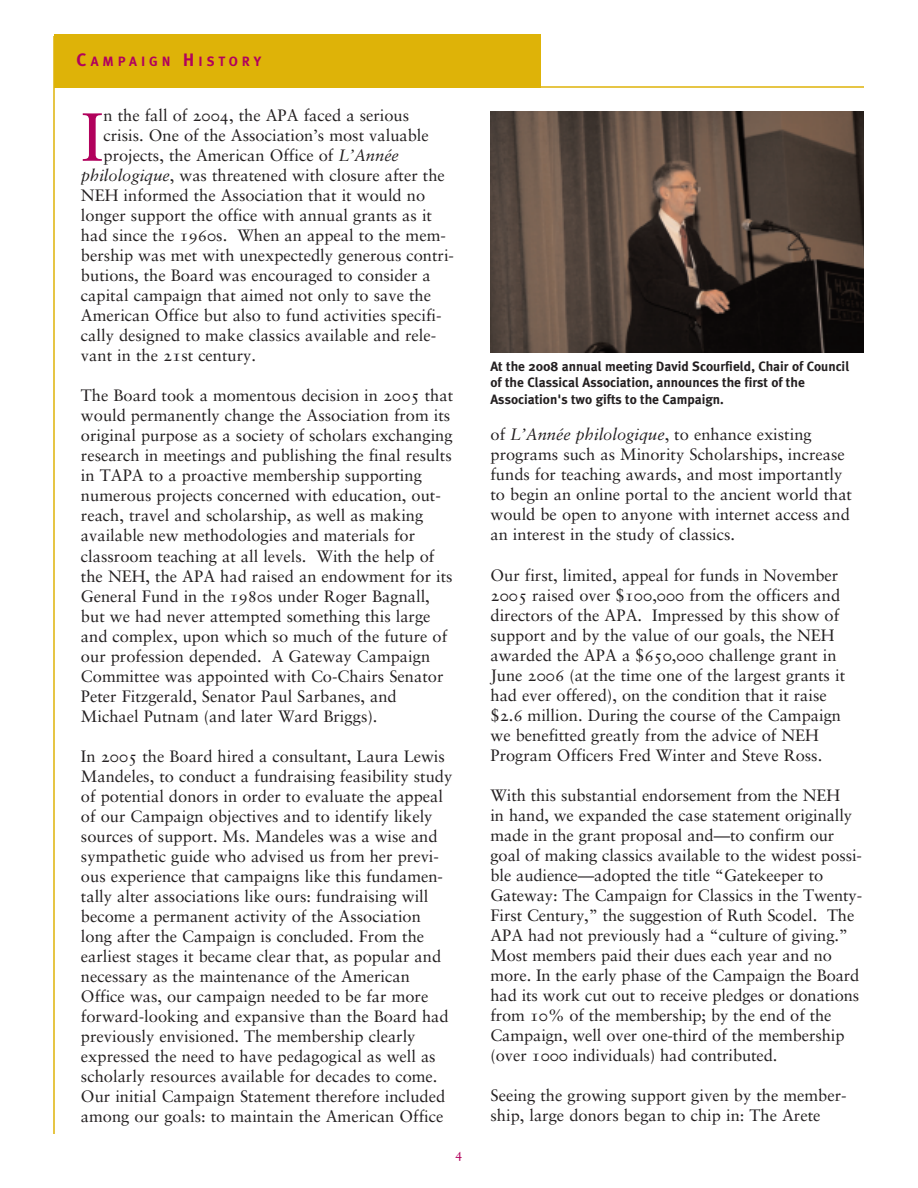
<style>
.page{position:relative;width:918px;height:1188px;background:#fff}
.page>*{position:absolute;margin:0;border:0;box-sizing:border-box;transform-origin:0 0}
.t1{font:68.1px "Sabon P";color:#b1015c}
.t2{font:16.5px/20.1px "Sabon P";color:#231f20}
.t3{font:700 13.5px/16.5px "Meta Plus";color:#231f20}
.t4{font:700 13.5px "Meta Plus";letter-spacing:.29em;color:#b1015c}
.t5{font:13.5px "Sabon P";color:#b1015c}
.s1{font-size:18px}
.s2{font-family:"Sabon P Italic Os F"}
</style>
<div class="page">
<div style="left:54px;top:34px;width:486px;height:54px;background:#deb308"></div>
<hr style="left:54px;top:86px;width:810px;height:2px;background:#deb308">
<hr style="left:53px;top:36px;width:2px;height:1098px;background:#deb308">
<img style="left:490px;top:111px;width:374px;height:241px">
<p class="t4" style="left:77px;top:53px;width:186px"><span class="s1">C</span>AMPAIGN <span class="s1">H</span>ISTORY</p>
<h1 class="t1" style="left:81px;top:109px;width:24px">I</h1>
<p class="t2" style="left:104px;top:106px;width:307px">n the fall of 2004, the APA faced a serious</p>
<p class="t2" style="left:104px;top:126px;width:327px">crisis. One of the Association’s most valuable</p>
<p class="t2" style="left:104px;top:146px;width:297px">projects, the American Office of <span class="s2">L’Année</span></p>
<p class="t2" style="left:81px;top:166px;width:365px"><span class="s2">philologique</span>, was threatened with closure after the</p>
<p class="t2" style="left:81px;top:186px;width:346px">NEH informed the Association that it would no</p>
<p class="t2" style="left:81px;top:206px;width:353px">longer support the office with annual grants as it</p>
<p class="t2" style="left:81px;top:227px;width:366px">had since the 1960s. When an appeal to the mem-</p>
<p class="t2" style="left:81px;top:247px;width:375px">bership was met with unexpectedly generous contri-</p>
<p class="t2" style="left:81px;top:267px;width:351px">butions, the Board was encouraged to consider a</p>
<p class="t2" style="left:81px;top:287px;width:352px">capital campaign that aimed not only to save the</p>
<p class="t2" style="left:81px;top:307px;width:362px">American Office but also to fund activities specifi-</p>
<p class="t2" style="left:81px;top:327px;width:357px">cally designed to make classics available and rele-</p>
<p class="t2" style="left:81px;top:347px;width:177px">vant in the 21st century.</p>
<p class="t2" style="left:81px;top:387px;width:374px">The Board took a momentous decision in 2005 that would permanently change the Association from its original purpose as a society of scholars exchanging research in meetings and publishing the final results in TAPA to a proactive membership supporting numerous projects concerned with education, out&shy;reach, travel and scholarship, as well as making available new methodologies and materials for classroom teaching at all levels. With the help of the NEH, the APA had raised an endowment for its General Fund in the 1980s under Roger Bagnall, but we had never attempted something this large and complex, upon which so much of the future of our profession depended. A Gateway Campaign Committee was appointed with Co-Chairs Senator Peter Fitzgerald, Senator Paul Sarbanes, and Michael Putnam (and later Ward Briggs).</p>
<p class="t2" style="left:81px;top:747px;width:373px">In 2005 the Board hired a consultant, Laura Lewis Mandeles, to conduct a fundraising feasibility study of potential donors in order to evaluate the appeal of our Campaign objectives and to identify likely sources of support. Ms. Mandeles was a wise and sympathetic guide who advised us from her previ&shy;ous experience that campaigns like this fundamen&shy;tally alter associations like ours: fundraising will become a permanent activity of the Association long after the Campaign is concluded. From the earliest stages it became clear that, as popular and necessary as the maintenance of the American Office was, our campaign needed to be far more forward-looking and expansive than the Board had previously envisioned. The membership clearly expressed the need to have pedagogical as well as scholarly resources available for decades to come.<br>Our initial Campaign Statement therefore included among our goals: to maintain the American Office</p>
<p class="t5" style="left:455px;top:1148px;width:9px">4</p>
<p class="t3" style="left:490px;top:358px;width:360px">At the 2008 annual meeting David Scourfield, Chair of Council of the Classical Association, announces the first of the<br>Association's two gifts to the Campaign.</p>
<p class="t2" style="left:491px;top:426px;width:363px">of <span class="s2">L’Année philologique</span>, to enhance existing programs such as Minority Scholarships, increase funds for teaching awards, and most importantly to begin an online portal to the ancient world that would be open to anyone with internet access and an interest in the study of classics.</p>
<p class="t2" style="left:491px;top:566px;width:356px">Our first, limited, appeal for funds in November 2005 raised over $100,000 from the officers and directors of the APA. Impressed by this show of support and by the value of our goals, the NEH awarded the APA a $650,000 challenge grant in June 2006 (at the time one of the largest grants it had ever offered), on the condition that it raise $2.6 million. During the course of the Campaign we benefitted greatly from the advice of NEH Program Officers Fred Winter and Steve Ross.</p>
<p class="t2" style="left:491px;top:786px;width:373px">With this substantial endorsement from the NEH<br>in hand, we expanded the case statement originally made in the grant proposal and—to confirm our goal of making classics available to the widest possi&shy;ble audience—adopted the title “Gatekeeper to Gateway: The Campaign for Classics in the Twenty-First Century,” the suggestion of Ruth Scodel. The APA had not previously had a “culture of giving.” Most members paid their dues each year and no more. In the early phase of the Campaign the Board had its work cut out to receive pledges or donations from 10% of the membership; by the end of the Campaign, well over one-third of the membership (over 1000 individuals) had contributed.</p>
<p class="t2" style="left:491px;top:1087px;width:358px">Seeing the growing support given by the member&shy;ship, large donors began to chip in: The Arete</p>
</div>
